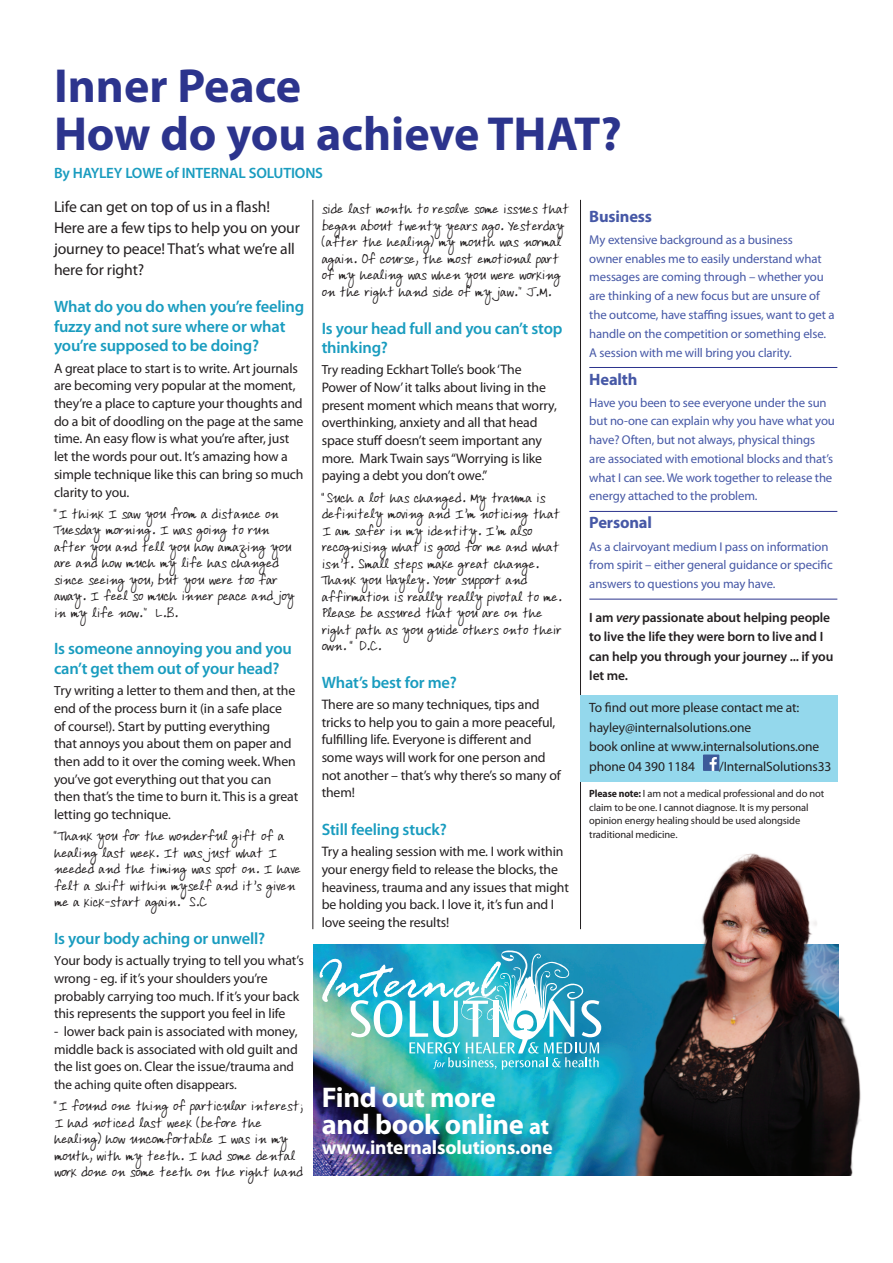
<style>
.page{position:relative;width:893px;height:1263px;background:#fff}
.page>*{position:absolute;margin:0;border:0;box-sizing:border-box;transform-origin:0 0}
.t1{font:700 48px/48px "Myriad Pro";color:#2c348d}
.t2{font:700 28.5px/27px "Myriad Pro";letter-spacing:-.01em;color:#fff}
.t3{font:700 19.5px "Myriad Pro";letter-spacing:-.01em;color:#fff}
.t4{font:600 16.5px/19.5px "Myriad Pro";letter-spacing:-.01em;color:#199cbf}
.t5{font:700 16.5px "Myriad Pro";letter-spacing:-.01em;color:#4658a6}
.t6{font:15.75px/21px "Myriad Pro";letter-spacing:-.01em;color:#231f20}
.t7{font:600 15px "Myriad Pro";letter-spacing:-.01em;color:#199cbf}
.t8{font:13.8px/17.7px "Myriad Pro";letter-spacing:-.01em;color:#231f20}
.t9{font:13.5px/16.5px "Ardleys Hand";letter-spacing:-.02em;color:#231f20}
.t10{font:13.5px/19.5px "Myriad Pro";letter-spacing:-.01em;color:#231f20}
.t11{font:600 13.5px/19.5px "Myriad Pro";letter-spacing:-.01em;color:#231f20}
.t12{font:13.2px "Myriad Pro";letter-spacing:-.01em;color:#231f20}
.t13{font:12.75px/18.8px "Myriad Pro";letter-spacing:-.01em;color:#4658a6}
.t14{font:10.5px/13.5px "Myriad Pro";letter-spacing:-.01em;color:#231f20}
.s1{font-size:13.2px}
.s2{font-style:italic}
.s3{font-weight:700;font-stretch:semi-condensed}
.s4{font-size:22.5px}
</style>
<div class="page">
<img style="left:313px;top:945px;width:313px;height:231px">
<img style="left:626px;top:853px;width:235px;height:323px">
<hr style="left:580px;top:200px;width:1px;height:729px;background:#231f20">
<hr style="left:313px;top:200px;width:1px;height:729px;background:#231f20">
<div style="left:580px;top:695px;width:257px;height:87px;background:#94d8ec"></div>
<hr style="left:589px;top:367px;width:248px;height:1px;background:#2c348d">
<hr style="left:589px;top:511px;width:248px;height:1px;background:#2c348d">
<hr style="left:589px;top:599px;width:248px;height:1px;background:#2c348d">
<div style="left:703px;top:754px;width:16px;height:17px;background:#3c5a99"></div>
<svg style="left:710px;top:757px;width:7px;height:14px"></svg>
<svg style="left:320px;top:949px;width:281px;height:121px"></svg>
<h1 class="t1" style="left:54px;top:60px;width:569px">Inner Peace<br>How do you achieve THAT?</h1>
<p class="t6" style="left:54px;top:196px;width:247px">Life can get on top of us in a flash!<br>Here are a few tips to help you on your journey to peace! That’s what we’re all here for right?</p>
<p class="t4" style="left:54px;top:297px;width:252px">What do you do when you’re feeling fuzzy and not sure where or what you’re supposed to be doing?</p>
<p class="t8" style="left:54px;top:359px;width:251px">A great place to start is to write. Art journals are becoming very popular at the moment, they’re a place to capture your thoughts and do a bit of doodling on the page at the same time. An easy flow is what you’re after, just let the words pour out. It’s amazing how a simple technique like this can bring so much clarity to you.</p>
<p class="t9" style="left:54px;top:505px;width:242px">“I think I saw you from a distance on Tuesday morning. I was going to run after you and tell you how amazing you are and how much my life has changed since seeing you, but you were too far away. I feel so much inner peace and joy in my life now.” L.B.</p>
<p class="t4" style="left:54px;top:639px;width:239px">Is someone annoying you and you can’t get them out of your head?</p>
<p class="t8" style="left:54px;top:681px;width:246px"><span class="s1">T</span>ry writing a letter to them and then, at the end of the process burn it (in a safe place<br>of course!). Start by putting everything<br>that annoys you about them on paper and then add to it over the coming week. When you’ve got everything out that you can then that’s the time to burn it. This is a great letting go techniqu<span class="s1">e.</span></p>
<p class="t9" style="left:54px;top:827px;width:248px">“Thank you for the wonderful gift of a healing last week. It was just what I needed and the timing was spot on. I have felt a shift within myself and it’s given me a kick-start again.” S.C</p>
<p class="t4" style="left:54px;top:928px;width:213px">Is your body aching or unwell?</p>
<p class="t8" style="left:54px;top:951px;width:251px"><span class="s1">Y</span>our body is actually trying to tell you what’s wrong - eg. if it’s your shoulders you’re probably carrying too much. If it’s your back this represents the support you feel in life</p>
<p class="t8" style="left:54px;top:1022px;width:245px;text-align:justify">- lower back pain is associated with money, middle back is associated with old guilt and the list goes on. Clear the issue/traum<span class="s1">a and</span></p>
<p class="t12" style="left:54px;top:1076px;width:184px">the aching quite often disappears.</p>
<p class="t9" style="left:54px;top:1097px;width:250px">“I found one thing of particular interest; I had noticed last week (before the healing) how uncomfortable I was in my mouth, with my teeth. I had some dental work done on some teeth on the right hand</p>
<p class="t7" style="left:54px;top:164px;width:271px">By HAYLEY LOWE of INTERNAL SOLUTIONS</p>
<p class="t9" style="left:322px;top:200px;width:249px">side last month to resolve some issues that began about twenty years ago. Yesterday (after the healing) my mouth was normal again. Of course, the most emotional part of my healing was when you were working on the right hand side of my jaw.” J.M.</p>
<p class="t4" style="left:322px;top:318px;width:242px">Is your head full and you can’t stop thinking?</p>
<p class="t8" style="left:322px;top:360px;width:237px"><span class="s1">Try re</span>ading Eckhart Tolle’s book ‘The Power of Now’ it talks about living in the present moment which means that worry, overthinking, anxiety and all that head space stuff doesn’t seem important any more. Mark Twain says “Worrying is like paying a debt you don’t owe.”</p>
<p class="t9" style="left:322px;top:489px;width:241px">“Such a lot has changed. My trauma is definitely moving and I’m noticing that I am safer in my identity. I’m also recognising what is good for me and what isn’t. Small steps make great change.<br>Thank you Hayley. Your support and affirmation is really really pivotal to me.<br>Please be assured that you are on the right path as you guide others onto their own. “ D.C.</p>
<p class="t4" style="left:322px;top:672px;width:137px">What’s best for me?</p>
<p class="t8" style="left:322px;top:695px;width:241px">There are so many techniques, tips and tricks to help you to gain a more peaceful, fulfilling life. Everyone is different and some ways will work for one person and not another – that’s why there’s so many of them!</p>
<p class="t4" style="left:322px;top:819px;width:127px">Still feeling stuck?</p>
<p class="t8" style="left:322px;top:843px;width:249px">Try a healing session with me. I work within your energy field to release the blocks, the heaviness, trauma and any issues that might be holding you back. I love it, it’s fun and I love seeing the results!</p>
<p class="t5" style="left:589px;top:205px;width:64px">Business</p>
<p class="t13" style="left:589px;top:230px;width:247px">My extensive background as a business<br>owner enables me to easily understand what messages are coming through – whether you are thinking of a new focus but are unsure of the outcome, have staffing issues, want to get a handle on the competition or something else.<br>A session with me will bring you clarity.</p>
<p class="t5" style="left:589px;top:368px;width:50px">Health</p>
<p class="t13" style="left:589px;top:393px;width:247px">Have you been to see everyone under the sun but no-one can explain why you have what you have? Often, but not always, physical things<br>are associated with emotional blocks and that’s what I can see. We work together to release the energy attached to the problem.</p>
<p class="t5" style="left:589px;top:512px;width:64px">Personal</p>
<p class="t13" style="left:589px;top:537px;width:245px">As a clairvoyant medium I pass on information from spirit – either general guidance or specific answers to questions you may have.</p>
<p class="t11" style="left:589px;top:607px;width:246px">I am <span class="s2">very</span> passionate about helping people to live the life they were born to live and I can help you through your journey ... if you let me.</p>
<p class="t10" style="left:589px;top:698px;width:231px">To find out more please contact me at: hayley@internalsolutions.one<br>book online at www.internalsolutions.one phone 04 390 1184</p>
<p class="t10" style="left:719px;top:756px;width:114px">/InternalSolutions33</p>
<p class="t14" style="left:589px;top:787px;width:236px"><span class="s3">Please note:</span> I am not a medical professional and do not claim to be one. I cannot diagnose. It is my personal opinion energy healing should be used alongside traditional medicine.</p>
<h2 class="t2" style="left:322px;top:1083px;width:229px">Find out more and book online <span class="s4">at</span></h2>
<h3 class="t3" style="left:322px;top:1134px;width:233px">www.internalsolutions.one</h3>
</div>
